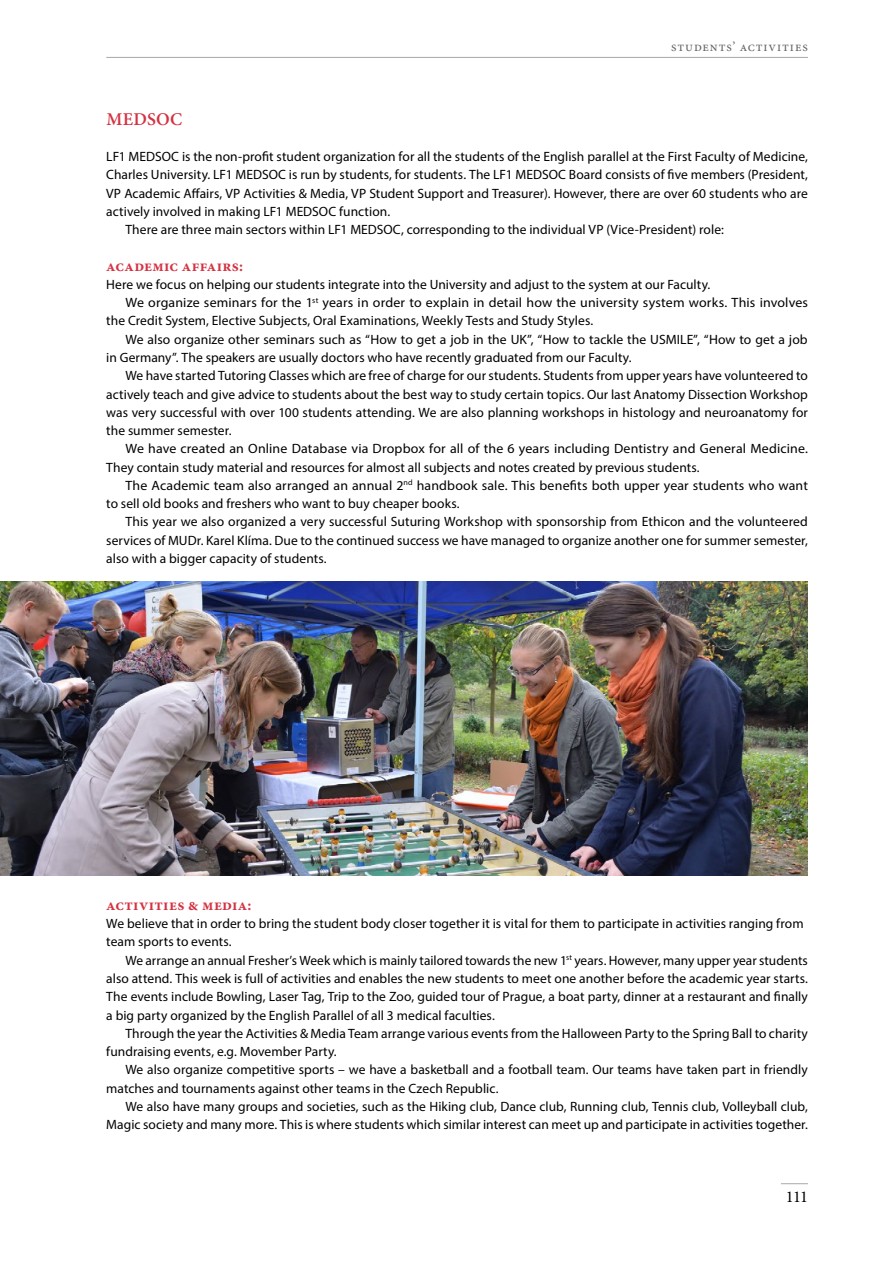
<style>
.page{position:relative;width:893px;height:1263px;background:#fff}
.page>*{position:absolute;margin:0;border:0;box-sizing:border-box;transform-origin:0 0}
.t1{font:600 18px "Minion Pro";color:#d43242}
.t2{font:16.5px "Minion Pro";color:#000}
.t3{font:700 15.6px "Minion Pro";letter-spacing:.02em;color:#d43242}
.t4{font:13.5px/18.3px "Myriad Pro";letter-spacing:.005em;color:#000}
.t5{font:13.5px "Minion Pro";letter-spacing:.065em;color:#646567}
</style>
<div class="page">
<hr style="left:106px;top:57px;width:702px;height:1px;background:#a7a8aa">
<svg style="left:781px;top:1183px;width:27px;height:1px"></svg>
<img style="left:0;top:582px;width:808px;height:293px">
<p class="t5" style="left:671px;top:38px;width:138px">students’ activities</p>
<h1 class="t1" style="left:106px;top:106px;width:15px">MED</h1>
<h1 class="t1" style="left:147px;top:106px;width:35px">SOC</h1>
<p class="t4" style="left:106px;top:147px;width:703px">LF1 MEDSOC is the non-profit student organization for all the students of the English parallel at the First Faculty of Medicine,</p>
<p class="t4" style="left:106px;top:165px;width:703px">Charles University. LF1 MEDSOC is run by students, for students. The LF1 MEDSOC Board consists of five members (President,</p>
<p class="t4" style="left:106px;top:184px;width:703px">VP Academic Affairs, VP Activities &amp; Media, VP Student Support and Treasurer). However, there are over 60 students who are</p>
<p class="t4" style="left:106px;top:202px;width:285px">actively involved in making LF1 MEDSOC function.</p>
<p class="t4" style="left:125px;top:220px;width:600px">There are three main sectors within LF1 MEDSOC, corresponding to the individual VP (Vice-President) role:</p>
<p class="t3" style="left:106px;top:255px;width:138px">academic affairs:</p>
<p class="t4" style="left:106px;top:275px;width:606px">Here we focus on helping our students integrate into the University and adjust to the system at our Faculty.</p>
<p class="t4" style="left:125px;top:293px;width:684px">We organize seminars for the 1<sup>st</sup> years in order to explain in detail how the university system works. This involves</p>
<p class="t4" style="left:106px;top:312px;width:488px">the Credit System, Elective Subjects, Oral Examinations, Weekly Tests and Study Styles.</p>
<p class="t4" style="left:125px;top:330px;width:684px">We also organize other seminars such as “How to get a job in the UK”, “How to tackle the USMILE”, “How to get a job</p>
<p class="t4" style="left:106px;top:348px;width:527px">in Germany”. The speakers are usually doctors who have recently graduated from our Faculty.</p>
<p class="t4" style="left:125px;top:366px;width:684px">We have started Tutoring Classes which are free of charge for our students. Students from upper years have volunteered to</p>
<p class="t4" style="left:106px;top:385px;width:703px">actively teach and give advice to students about the best way to study certain topics. Our last Anatomy Dissection Workshop</p>
<p class="t4" style="left:106px;top:403px;width:703px">was very successful with over 100 students attending. We are also planning workshops in histology and neuroanatomy for</p>
<p class="t4" style="left:106px;top:421px;width:127px">the summer semester.</p>
<p class="t4" style="left:125px;top:439px;width:684px">We have created an Online Database via Dropbox for all of the 6 years including Dentistry and General Medicine.</p>
<p class="t4" style="left:106px;top:458px;width:595px">They contain study material and resources for almost all subjects and notes created by previous students.</p>
<p class="t4" style="left:125px;top:476px;width:684px">The Academic team also arranged an annual 2<sup>nd</sup> handbook sale. This benefits both upper year students who want</p>
<p class="t4" style="left:106px;top:494px;width:355px">to sell old books and freshers who want to buy cheaper books.</p>
<p class="t4" style="left:125px;top:512px;width:684px">This year we also organized a very successful Suturing Workshop with sponsorship from Ethicon and the volunteered</p>
<p class="t4" style="left:106px;top:531px;width:703px">services of MUDr. Karel Klíma. Due to the continued success we have managed to organize another one for summer semester,</p>
<p class="t4" style="left:106px;top:549px;width:222px">also with a bigger capacity of students.</p>
<p class="t3" style="left:106px;top:894px;width:147px">activities &amp; media:</p>
<p class="t4" style="left:106px;top:914px;width:699px">We believe that in order to bring the student body closer together it is vital for them to participate in activities ranging from team sports to events.</p>
<p class="t4" style="left:106px;top:951px;width:703px;text-align:justify;text-indent:19px">We arrange an annual Fresher’s Week which is mainly tailored towards the new 1<sup>st</sup> years. However, many upper year students also attend. This week is full of activities and enables the new students to meet one another before the academic year starts.<br>The events include Bowling, Laser Tag, Trip to the Zoo, guided tour of Prague, a boat party, dinner at a restaurant and finally a big party organized by the English Parallel of all 3 medical faculties.</p>
<p class="t4" style="left:106px;top:1024px;width:703px;text-indent:19px">Through the year the Activities &amp; Media Team arrange various events from the Halloween Party to the Spring Ball to charity fundraising events, e.g. Movember Party.</p>
<p class="t4" style="left:106px;top:1060px;width:703px;text-indent:19px">We also organize competitive sports – we have a basketball and a football team. Our teams have taken part in friendly matches and tournaments against other teams in the Czech Republic.</p>
<p class="t4" style="left:106px;top:1097px;width:703px;text-align:right">We also have many groups and societies, such as the Hiking club, Dance club, Running club, Tennis club, Volleyball club,<br>Magic society and many more. This is where students which similar interest can meet up and participate in activities together.</p>
<p class="t2" style="left:786px;top:1186px;width:23px">111</p>
</div>
